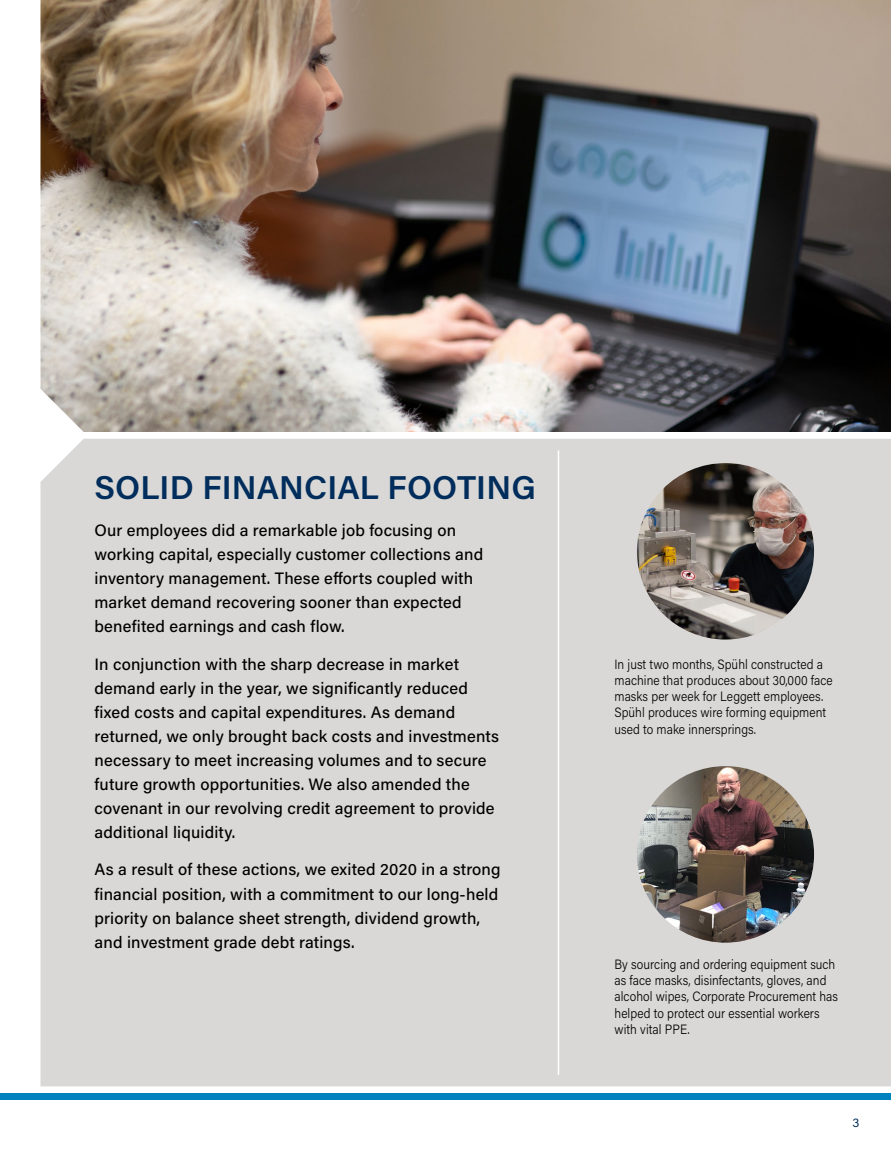
<style>
.page{position:relative;width:891px;height:1161px;background:#fff}
.page>*{position:absolute;margin:0;border:0;box-sizing:border-box;transform-origin:0 0}
.t1{font:600 33px "Acumin Pro";letter-spacing:.005em;color:#002d5b}
.t2{font:500 16.5px/24px "Acumin Pro";letter-spacing:.01em;color:#000}
.t3{font:300 13.5px/16.2px "Acumin Pro";letter-spacing:.005em;color:#000;scale:.9 1}
.t4{font:12px "Acumin Pro";color:#002d5b}
</style>
<div class="page">
<img style="left:40px;top:0;width:851px;height:432px">
<div style="left:40px;top:439px;width:851px;height:647px;background:#d9d8d6"></div>
<div style="left:0;top:1094px;width:891px;height:6px;background:#0082be"></div>
<img style="left:637px;top:463px;width:177px;height:177px;border-radius:88px">
<img style="left:637px;top:766px;width:177px;height:177px;border-radius:88px">
<hr style="left:558px;top:450px;width:1px;height:625px;background:#fff">
<h1 class="t1" style="left:94px;top:465px;width:443px">SOLID FINANCIAL FOOTING</h1>
<p class="t2" style="left:94px;top:518px;width:390px">Our employees did a remarkable job focusing on working capital, especially customer collections and inventory management. These efforts coupled with market demand recovering sooner than expected benefited earnings and cash flow.</p>
<p class="t2" style="left:94px;top:651px;width:406px">In conjunction with the sharp decrease in market demand early in the year, we significantly reduced fixed costs and capital expenditures. As demand returned, we only brought back costs and investments necessary to meet increasing volumes and to secure future growth opportunities. We also amended the covenant in our revolving credit agreement to provide additional liquidity.</p>
<p class="t2" style="left:94px;top:857px;width:408px">As a result of these actions, we exited 2020 in a strong financial position, with a commitment to our long-held priority on balance sheet strength, dividend growth, and investment grade debt ratings.</p>
<p class="t3" style="left:615px;top:655px;width:244px">In just two months, Spühl constructed a machine that produces about 30,000 face masks per week for Leggett employees.<br>Spühl produces wire forming equipment used to make innersprings.</p>
<p class="t3" style="left:615px;top:956px;width:250px">By sourcing and ordering equipment such as face masks, disinfectants, gloves, and alcohol wipes, Corporate Procurement has helped to protect our essential workers with vital PPE.</p>
<p class="t4" style="left:853px;top:1115px;width:8px">3</p>
</div>
